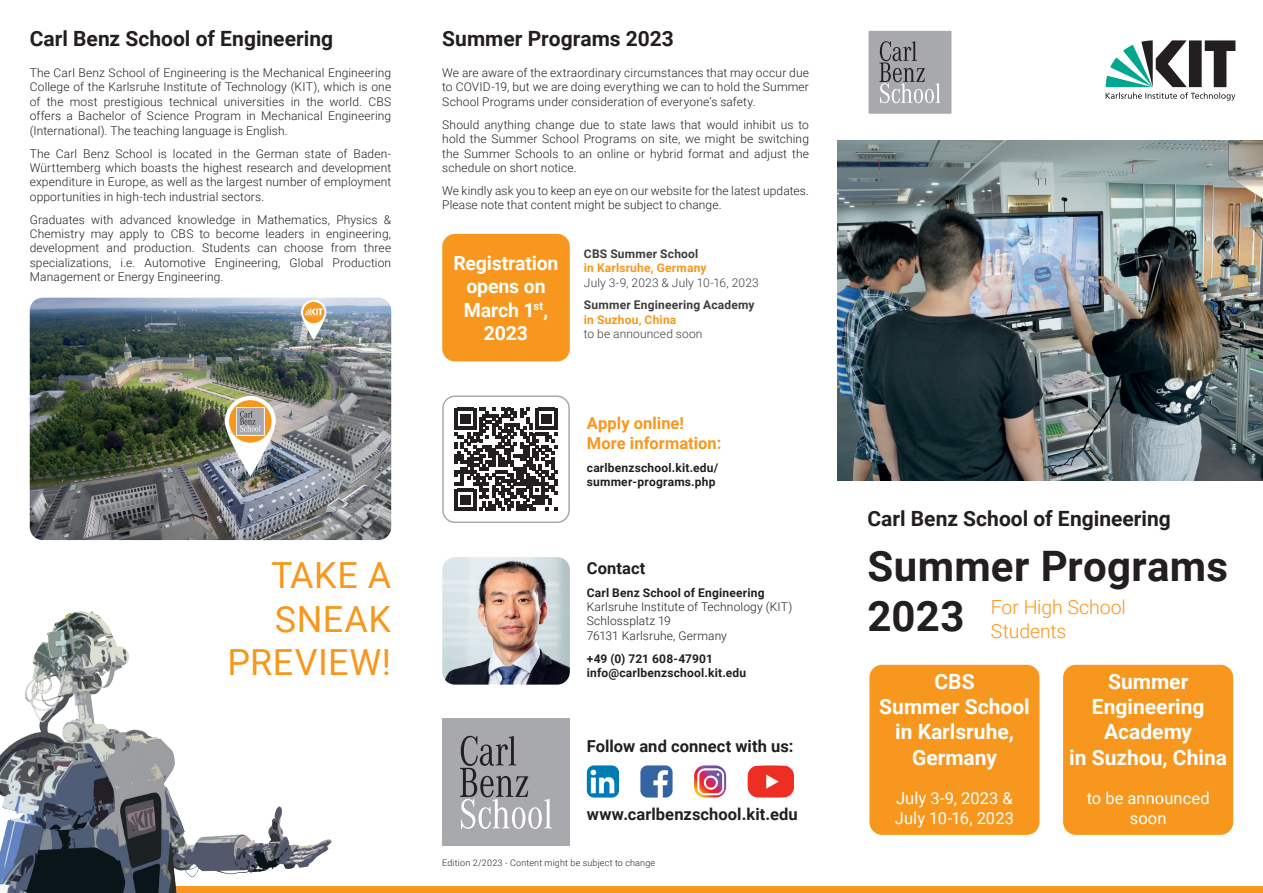
<style>
.page{position:relative;width:1263px;height:893px;background:#fff}
.page>*{position:absolute;margin:0;border:0;box-sizing:border-box;transform-origin:0 0}
.Broschürentitel{font:700 42px/50.4px "Roboto";letter-spacing:.005em;color:#231f20}
.t1{font:36px/43.2px "Roboto";letter-spacing:.015em;color:#f7971d;text-align:right}
.Broschürentitel_Unte{font:700 21px "Roboto";color:#231f20}
.Broschürentitel_Unte-2{font:700 21px/25.2px "Roboto";color:#fff;text-align:center}
._2022-Zentriert{font:700 19.5px/23.4px "Roboto";letter-spacing:-.01em;color:#fff;text-align:center}
.t2{font:300 19.5px/23.4px "Roboto";letter-spacing:-.005em;color:#f7971d}
._2022-Seitenuntertit{font:700 16.5px "Roboto";letter-spacing:.005em;color:#231f20}
._2022-Seitenuntertit-2{font:16.5px/19.8px "Roboto";letter-spacing:.005em;color:#fff}
._2022-Seitenuntertit-3{font:700 16.5px/19.8px "Roboto";letter-spacing:.005em;color:#f7971d}
._2022-Text_8pt_für_L{font:300 12px/14.4px "Roboto";letter-spacing:.01em;color:#231f20;text-align:justify}
._2022-Text_8pt_für_L-2{font:700 12px/14.4px "Roboto";letter-spacing:.015em;color:#231f20}
._2022-Text_8pt_für_L-3{font:300 12px/14.4px "Roboto";letter-spacing:.015em;color:#3e3e3f}
._2022-Text_8pt_für_L-4{font:700 12px/14.4px "Roboto";letter-spacing:.015em;color:#3e3e3f}
._2022_Disclaimer{font:300 9px "Roboto";letter-spacing:.02em;color:#231f20}
.s1{font-weight:700}
.s2{font-weight:700;color:#f7971d}
.s3{color:#f7971d}
.s4{font-weight:300}
</style>
<div class="page">
<img style="left:442px;top:557px;width:128px;height:128px">
<div style="left:868px;top:30px;width:84px;height:84px;background:#a8a9ad"></div>
<div style="left:867px;top:30px;width:85px;height:85px;border:1px solid #fff"></div>
<svg style="left:879px;top:41px;width:62px;height:62px"></svg>
<svg style="left:1106px;top:40px;width:129px;height:61px"></svg>
<div style="left:0;top:887px;width:1263px;height:6px;background:#f7971d"></div>
<div style="left:442px;top:719px;width:128px;height:127px;background:#a8a9ad"></div>
<svg style="left:460px;top:736px;width:92px;height:93px"></svg>
<img style="left:640px;top:765px;width:32px;height:32px">
<img style="left:694px;top:765px;width:32px;height:32px">
<img style="left:587px;top:765px;width:32px;height:32px">
<img style="left:747px;top:765px;width:47px;height:33px">
<div style="left:442px;top:234px;width:128px;height:127px;background:#f7971d;border-radius:13px"></div>
<div style="left:870px;top:665px;width:169px;height:169px;background:#f7971d;border-radius:12px"></div>
<div style="left:869px;top:665px;width:170px;height:170px;border:2px solid #f7971d;border-radius:12px"></div>
<div style="left:1064px;top:665px;width:168px;height:169px;background:#f7971d;border-radius:12px"></div>
<div style="left:1063px;top:665px;width:170px;height:170px;border:2px solid #f7971d;border-radius:12px"></div>
<svg style="left:455px;top:408px;width:102px;height:103px"></svg>
<div style="left:442px;top:395px;width:128px;height:128px;border:2px solid #a8a9ad;border-radius:12px"></div>
<img style="left:30px;top:298px;width:361px;height:242px">
<svg style="left:225px;top:396px;width:51px;height:80px"></svg>
<svg style="left:229px;top:400px;width:43px;height:43px"></svg>
<div style="left:236px;top:407px;width:28px;height:28px;background:#a8a9ad"></div>
<div style="left:236px;top:407px;width:28px;height:28px;border:1px solid #fff"></div>
<svg style="left:240px;top:411px;width:21px;height:21px"></svg>
<svg style="left:301px;top:300px;width:25px;height:40px"></svg>
<div style="left:303px;top:302px;width:21px;height:21px;background:#f7971d;border-radius:50%"></div>
<svg style="left:305px;top:308px;width:17px;height:9px"></svg>
<img style="left:0;top:611px;width:333px;height:282px">
<img style="left:838px;top:140px;width:425px;height:340px">
<p class="Broschürentitel_Unte" style="left:30px;top:23px;width:305px">Carl Benz School of Engineering</p>
<p class="Broschürentitel_Unte" style="left:442px;top:23px;width:233px">Summer Programs 2023</p>
<p class="_2022-Text_8pt_für_L" style="left:30px;top:65px;width:363px">The Carl Benz School of Engineering is the Mechanical Engineering College of the Karlsruhe Institute of Technology (KIT), which is one of the most prestigious technical universities in the world. CBS offers a Bachelor of Science Program in Mechanical Engineering (International). The teaching language is English.</p>
<p class="_2022-Text_8pt_für_L" style="left:30px;top:146px;width:363px">The Carl Benz School is located in the German state of Baden-Württemberg which boasts the highest research and development expenditure in Europe, as well as the largest number of employment opportunities in high-tech industrial sectors.</p>
<p class="_2022-Text_8pt_für_L" style="left:30px;top:212px;width:363px">Graduates with advanced knowledge in Mathematics, Physics &amp; Chemistry may apply to CBS to become leaders in engineering, development and production. Students can choose from three specializations, i.e. Automotive Engineering, Global Production Management or Energy Engineering.</p>
<p class="t1" style="left:227px;top:553px;width:165px">TAKE A<br>SNEAK<br>PREVIEW!</p>
<p class="_2022-Text_8pt_für_L" style="left:442px;top:65px;width:368px">We are aware of the extraordinary circumstances that may occur due to COVID-19, but we are doing everything we can to hold the Summer School Programs under consideration of everyone’s safety.</p>
<p class="_2022-Text_8pt_für_L" style="left:442px;top:117px;width:368px">Should anything change due to state laws that would inhibit us to hold the Summer School Programs on site, we might be switching the Summer Schools to an online or hybrid format and adjust the schedule on short notice.</p>
<p class="_2022-Text_8pt_für_L" style="left:442px;top:183px;width:368px">We kindly ask you to keep an eye on our website for the latest updates.<br>Please note that content might be subject to change.</p>
<p class="_2022-Zentriert" style="left:453px;top:250px;width:106px">Registration opens on<br>March 1<sup>st</sup>,<br>2023</p>
<p class="_2022-Text_8pt_für_L-3" style="left:584px;top:246px;width:176px"><span class="s1">CBS Summer School<br></span><span class="s2">in Karlsruhe, Germany<br></span>July 3-9, 2023 &amp; July 10-16, 2023</p>
<p class="_2022-Text_8pt_für_L-4" style="left:584px;top:298px;width:172px">Summer Engineering Academy <span class="s3">in Suzhou, China<br></span><span class="s4">to be announced soon</span></p>
<p class="_2022-Seitenuntertit-3" style="left:587px;top:413px;width:136px">Apply online!<br>More information:</p>
<p class="_2022-Text_8pt_für_L-2" style="left:587px;top:460px;width:133px">carlbenzschool.kit.edu/ summer-programs.php</p>
<p class="_2022-Seitenuntertit" style="left:587px;top:556px;width:60px">Contact</p>
<p class="_2022-Text_8pt_für_L" style="left:587px;top:585px;width:207px;text-align:left"><span class="s1">Carl Benz School of Engineering<br></span>Karlsruhe Institute of Technology (KIT)<br>Schlossplatz 19<br>76131 Karlsruhe, Germany</p>
<p class="_2022-Text_8pt_für_L-2" style="left:587px;top:651px;width:161px">+49 (0) 721 608-47901 info@carlbenzschool.kit.edu</p>
<p class="_2022-Seitenuntertit" style="left:587px;top:735px;width:208px">Follow and connect with us:</p>
<p class="_2022-Seitenuntertit" style="left:587px;top:803px;width:212px">www.carlbenzschool.kit.edu</p>
<p class="_2022_Disclaimer" style="left:442px;top:856px;width:215px">Edition 2/2023 - Content might be subject to change</p>
<p class="Broschürentitel_Unte" style="left:867px;top:504px;width:305px">Carl Benz School of Engineering</p>
<p class="Broschürentitel" style="left:867px;top:539px;width:362px">Summer Programs<br>2023</p>
<p class="t2" style="left:991px;top:595px;width:137px">For High School<br>Students</p>
<p class="Broschürentitel_Unte-2" style="left:879px;top:668px;width:152px">CBS<br>Summer School in Karlsruhe,<br>Germany</p>
<p class="_2022-Seitenuntertit-2" style="left:895px;top:787px;width:121px">July 3-9, 2023 &amp;<br>July 10-16, 2023</p>
<p class="Broschürentitel_Unte-2" style="left:1069px;top:668px;width:159px">Summer<br>Engineering<br>Academy<br>in Suzhou, China</p>
<p class="_2022-Seitenuntertit-2" style="left:1087px;top:787px;width:124px;text-align:center">to be announced soon</p>
</div>
